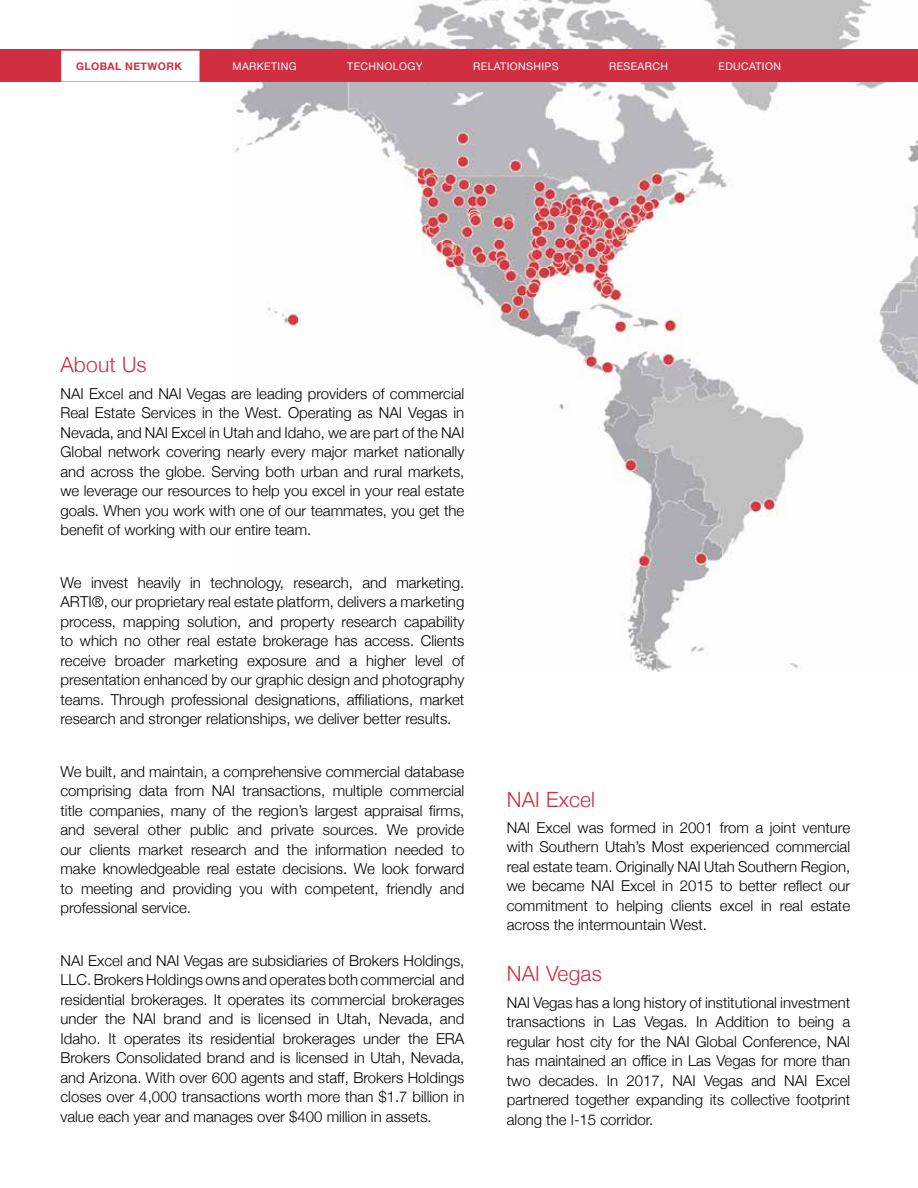
<style>
.page{position:relative;width:918px;height:1188px;background:#fff}
.page>*{position:absolute;margin:0;border:0;box-sizing:border-box;transform-origin:0 0}
.t1{font:300 21px "Helvetica Neue";letter-spacing:.01em;color:#cf2f40}
.t2{font:300 15px/19.5px "Helvetica Neue";color:#000;text-align:justify}
.t3{font:10.5px "Helvetica Neue";letter-spacing:.04em;color:#fff}
.t4{font:700 10.5px "Helvetica Neue";letter-spacing:.04em;color:#cf2f40}
</style>
<div class="page">
<img style="left:233px;top:0;width:685px;height:671px">
<div style="left:0;top:50px;width:918px;height:32px;background:#cf2f40"></div>
<div style="left:61px;top:51px;width:139px;height:31px;background:#fff;border:2px solid #fff"></div>
<p class="t4" style="left:76px;top:58px;width:107px">GLOBAL NETWORK</p>
<p class="t3" style="left:233px;top:59px;width:66px">MARKETING</p>
<p class="t3" style="left:347px;top:59px;width:77px">TECHNOLOGY</p>
<p class="t3" style="left:473px;top:59px;width:87px">RELATIONSHIPS</p>
<p class="t3" style="left:609px;top:59px;width:60px">RESEARCH</p>
<p class="t3" style="left:719px;top:59px;width:64px">EDUCATION</p>
<h1 class="t1" style="left:60px;top:348px;width:88px">About Us</h1>
<p class="t2" style="left:60px;top:382px;width:405px">NAI Excel and NAI Vegas are leading providers of commercial Real Estate Services in the West. Operating as NAI Vegas in Nevada, and NAI Excel in Utah and Idaho, we are part of the NAI Global network covering nearly every major market nationally and across the globe. Serving both urban and rural markets, we leverage our resources to help you excel in your real estate goals. When you work with one of our teammates, you get the benefit of working with our entire team.</p>
<p class="t2" style="left:60px;top:571px;width:405px">We invest heavily in technology, research, and marketing.<br>ARTI®, our proprietary real estate platform, delivers a marketing process, mapping solution, and property research capability to which no other real estate brokerage has access. Clients receive broader marketing exposure and a higher level of presentation enhanced by our graphic design and photography teams. Through professional designations, affiliations, market research and stronger relationships, we deliver better results.</p>
<p class="t2" style="left:60px;top:760px;width:405px">We built, and maintain, a comprehensive commercial database comprising data from NAI transactions, multiple commercial title companies, many of the region’s largest appraisal firms, and several other public and private sources. We provide our clients market research and the information needed to make knowledgeable real estate decisions. We look forward to meeting and providing you with competent, friendly and professional service.</p>
<p class="t2" style="left:60px;top:949px;width:405px">NAI Excel and NAI Vegas are subsidiaries of Brokers Holdings, LLC. Brokers Holdings owns and operates both commercial and residential brokerages. It operates its commercial brokerages under the NAI brand and is licensed in Utah, Nevada, and Idaho. It operates its residential brokerages under the ERA Brokers Consolidated brand and is licensed in Utah, Nevada, and Arizona. With over 600 agents and staff, Brokers Holdings closes over 4,000 transactions worth more than $1.7 billion in value each year and manages over $400 million in assets.</p>
<h1 class="t1" style="left:507px;top:782px;width:90px">NAI Excel</h1>
<p class="t2" style="left:507px;top:817px;width:345px">NAI Excel was formed in 2001 from a joint venture with Southern Utah’s Most experienced commercial real estate team. Originally NAI Utah Southern Region, we became NAI Excel in 2015 to better reflect our commitment to helping clients excel in real estate across the intermountain West.</p>
<h1 class="t1" style="left:507px;top:957px;width:97px">NAI Vegas</h1>
<p class="t2" style="left:507px;top:991px;width:345px">NAI Vegas has a long history of institutional investment transactions in Las Vegas. In Addition to being a regular host city for the NAI Global Conference, NAI has maintained an office in Las Vegas for more than two decades. In 2017, NAI Vegas and NAI Excel partnered together expanding its collective footprint along the I-15 corridor.</p>
</div>
